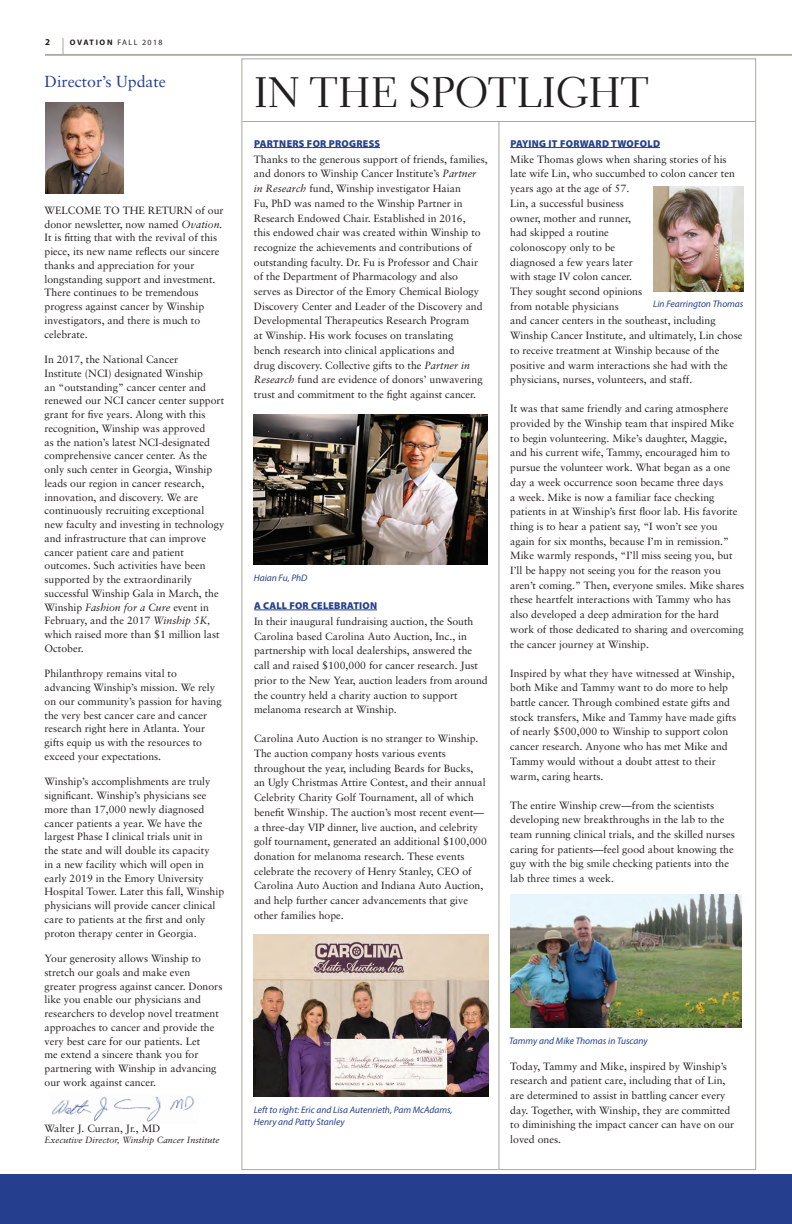
<style>
.page{position:relative;width:792px;height:1224px;background:#fff}
.page>*{position:absolute;margin:0;border:0;box-sizing:border-box;transform-origin:0 0}
.t1{font:42px "Transitional 521 BT Roman A";color:#231f20}
.t2{font:16px "Sabon";color:#253f8e}
.Spotlight_body_copy{font:10.5px/14.7px "Sabon";color:#231f20}
.directors_update_bod{font:10.5px/13.8px "Sabon";color:#231f20}
.spotlight_Heads{font:900 10px "Myriad Pro";letter-spacing:.03em;color:#253f8e}
.captions{font:italic 9.5px/11.4px "Myriad Pro";color:#253f8e}
.directors_update_bod-2{font:italic 9px "Sabon";color:#231f20}
.t3{font:700 9px "Myriad Pro";color:#231f20}
.t4{font:8px "Myriad Pro";letter-spacing:.17em;color:#231f20}
.s1{font-weight:700}
.s2{font-style:italic}
</style>
<div class="page">
<hr style="left:45px;top:54px;width:747px;height:2px;background:#a9a99f">
<hr style="left:499px;top:122px;width:1px;height:1047px;background:#a9a99f">
<svg style="left:62px;top:38px;width:2px;height:16px"></svg>
<div style="left:0;top:1174px;width:792px;height:50px;background:#253f8e"></div>
<hr style="left:242px;top:121px;width:514px;height:1px;background:#a9a99f">
<hr style="left:254px;top:147px;width:126px;height:1px;background:#253f8e">
<img style="left:45px;top:102px;width:78px;height:92px">
<hr style="left:254px;top:610px;width:123px;height:1px;background:#253f8e">
<img style="left:254px;top:935px;width:234px;height:162px">
<img style="left:254px;top:414px;width:234px;height:151px">
<img style="left:52px;top:1096px;width:143px;height:26px">
<hr style="left:510px;top:147px;width:150px;height:1px;background:#253f8e">
<img style="left:653px;top:187px;width:90px;height:104px">
<img style="left:510px;top:895px;width:231px;height:133px">
<p class="t3" style="left:45px;top:36px;width:6px">2</p>
<p class="t4" style="left:70px;top:37px;width:95px"><span class="s1">OVATION</span> FALL 2018</p>
<p class="t2" style="left:45px;top:72px;width:123px">Director’s Update</p>
<p class="directors_update_bod" style="left:45px;top:203px;width:181px">WELCOME TO THE RETURN of our donor newsletter, now named <span class="s2">Ovation.<br></span>It is fitting that with the revival of this piece, its new name reflects our sincere thanks and appreciation for your longstanding support and investment.<br>There continues to be tremendous progress against cancer by Winship investigators, and there is much to celebrate.</p>
<p class="directors_update_bod" style="left:45px;top:352px;width:181px">In 2017, the National Cancer<br>Institute (NCI) designated Winship<br>an “outstanding” cancer center and renewed our NCI cancer center support grant for five years. Along with this recognition, Winship was approved<br>as the nation’s latest NCI-designated comprehensive cancer center. As the only such center in Georgia, Winship leads our region in cancer research, innovation, and discovery. We are continuously recruiting exceptional new faculty and investing in technology and infrastructure that can improve cancer patient care and patient outcomes. Such activities have been supported by the extraordinarily successful Winship Gala in March, the Winship <span class="s2">Fashion for a Cure</span> event in February, and the 2017 <span class="s2">Winship 5K, </span>which raised more than $1 million last October.</p>
<p class="directors_update_bod" style="left:45px;top:667px;width:179px">Philanthropy remains vital to advancing Winship’s mission. We rely on our community’s passion for having the very best cancer care and cancer research right here in Atlanta. Your gifts equip us with the resources to exceed your expectations.</p>
<p class="directors_update_bod" style="left:45px;top:775px;width:181px">Winship’s accomplishments are truly significant. Winship’s physicians see more than 17,000 newly diagnosed cancer patients a year. We have the largest Phase I clinical trials unit in<br>the state and will double its capacity<br>in a new facility which will open in early 2019 in the Emory University Hospital Tower. Later this fall, Winship physicians will provide cancer clinical care to patients at the first and only proton therapy center in Georgia.</p>
<p class="directors_update_bod" style="left:45px;top:951px;width:179px">Your generosity allows Winship to stretch our goals and make even greater progress against cancer. Donors like you enable our physicians and researchers to develop novel treatment approaches to cancer and provide the very best care for our patients. Let<br>me extend a sincere thank you for partnering with Winship in advancing our work against cancer.</p>
<p class="directors_update_bod" style="left:45px;top:1122px;width:117px">Walter J. Curran, Jr., MD</p>
<p class="directors_update_bod-2" style="left:45px;top:1135px;width:176px">Executive Director, Winship Cancer Institute</p>
<p class="t1" style="left:254px;top:66px;width:397px">IN THE SPOTLIGHT</p>
<p class="spotlight_Heads" style="left:254px;top:137px;width:128px">PARTNERS FOR PROGRESS</p>
<p class="Spotlight_body_copy" style="left:254px;top:152px;width:235px">Thanks to the generous support of friends, families, and donors to Winship Cancer Institute’s <span class="s2">Partner<br>in Research</span> fund, Winship investigator Haian<br>Fu, PhD was named to the Winship Partner in Research Endowed Chair. Established in 2016,<br>this endowed chair was created within Winship to recognize the achievements and contributions of outstanding faculty. Dr. Fu is Professor and Chair of the Department of Pharmacology and also<br>serves as Director of the Emory Chemical Biology Discovery Center and Leader of the Discovery and Developmental Therapeutics Research Program<br>at Winship. His work focuses on translating<br>bench research into clinical applications and<br>drug discovery. Collective gifts to the <span class="s2">Partner in Research</span> fund are evidence of donors’ unwavering trust and commitment to the fight against cancer.</p>
<p class="captions" style="left:254px;top:572px;width:55px">Haian Fu, PhD</p>
<p class="spotlight_Heads" style="left:254px;top:599px;width:124px">A CALL FOR CELEBRATION</p>
<p class="Spotlight_body_copy" style="left:254px;top:614px;width:235px">In their inaugural fundraising auction, the South Carolina based Carolina Auto Auction, Inc., in partnership with local dealerships, answered the call and raised $100,000 for cancer research. Just prior to the New Year, auction leaders from around the country held a charity auction to support melanoma research at Winship.</p>
<p class="Spotlight_body_copy" style="left:254px;top:731px;width:234px">Carolina Auto Auction is no stranger to Winship.<br>The auction company hosts various events throughout the year, including Beards for Bucks, an Ugly Christmas Attire Contest, and their annual Celebrity Charity Golf Tournament, all of which benefit Winship. The auction’s most recent event— a three-day VIP dinner, live auction, and celebrity golf tournament, generated an additional $100,000 donation for melanoma research. These events celebrate the recovery of Henry Stanley, CEO of Carolina Auto Auction and Indiana Auto Auction, and help further cancer advancements that give other families hope.</p>
<p class="spotlight_Heads" style="left:510px;top:137px;width:151px">PAYING IT FORWARD TWOFOLD</p>
<p class="Spotlight_body_copy" style="left:510px;top:152px;width:234px">Mike Thomas glows when sharing stories of his late wife Lin, who succumbed to colon cancer ten years ago at the age of 57.<br>Lin, a successful business<br>owner, mother and runner,<br>had skipped a routine<br>colonoscopy only to be<br>diagnosed a few years later<br>with stage IV colon cancer.<br>They sought second opinions<br>from notable physicians<br>and cancer centers in the southeast, including Winship Cancer Institute, and ultimately, Lin chose to receive treatment at Winship because of the positive and warm interactions she had with the physicians, nurses, volunteers, and staff.</p>
<p class="Spotlight_body_copy" style="left:510px;top:401px;width:235px">It was that same friendly and caring atmosphere provided by the Winship team that inspired Mike to begin volunteering. Mike’s daughter, Maggie, and his current wife, Tammy, encouraged him to pursue the volunteer work. What began as a one day a week occurrence soon became three days<br>a week. Mike is now a familiar face checking patients in at Winship’s first floor lab. His favorite thing is to hear a patient say, “I won’t see you again for six months, because I’m in remission.” Mike warmly responds, “I’ll miss seeing you, but I’ll be happy not seeing you for the reason you aren’t coming.” Then, everyone smiles. Mike shares these heartfelt interactions with Tammy who has also developed a deep admiration for the hard work of those dedicated to sharing and overcoming the cancer journey at Winship.</p>
<p class="Spotlight_body_copy" style="left:510px;top:666px;width:227px">Inspired by what they have witnessed at Winship, both Mike and Tammy want to do more to help battle cancer. Through combined estate gifts and stock transfers, Mike and Tammy have made gifts of nearly $500,000 to Winship to support colon cancer research. Anyone who has met Mike and Tammy would without a doubt attest to their warm, caring hearts.</p>
<p class="Spotlight_body_copy" style="left:510px;top:798px;width:226px">The entire Winship crew—from the scientists developing new breakthroughs in the lab to the team running clinical trials, and the skilled nurses caring for patients—feel good about knowing the guy with the big smile checking patients into the lab three times a week.</p>
<p class="captions" style="left:653px;top:298px;width:92px">Lin Fearrington Thomas</p>
<p class="captions" style="left:254px;top:1104px;width:200px">Left to right: Eric and Lisa Autenrieth, Pam McAdams,<br>Henry and Patty Stanley</p>
<p class="captions" style="left:509px;top:1035px;width:140px">Tammy and Mike Thomas in Tuscany</p>
<p class="Spotlight_body_copy" style="left:510px;top:1058px;width:226px">Today, Tammy and Mike, inspired by Winship’s research and patient care, including that of Lin, are determined to assist in battling cancer every day. Together, with Winship, they are committed to diminishing the impact cancer can have on our loved ones.</p>
</div>
